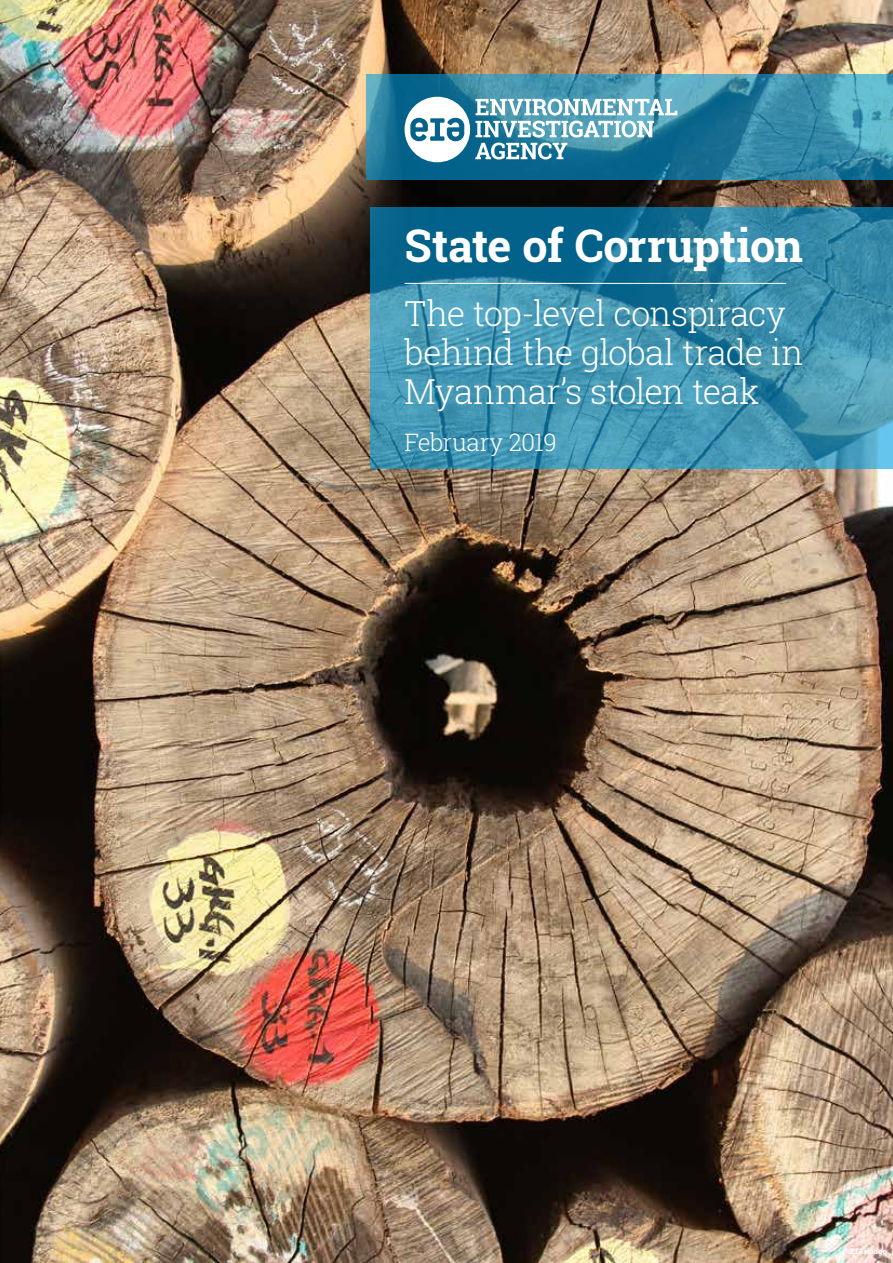
<style>
.page{position:relative;width:893px;height:1263px;background:#fff}
.page>*{position:absolute;margin:0;border:0;box-sizing:border-box;transform-origin:0 0}
.t1{font:700 45px "Roboto Slab";letter-spacing:-.015em;color:#fff}
.t2{font:300 34.5px/39px "Roboto Slab";letter-spacing:-.02em;color:#fff}
.t3{font:300 24px "Roboto Slab";letter-spacing:-.02em;color:#fff}
.t4{font:700 7.5px "Roboto Slab";letter-spacing:.025em;color:#fff}
</style>
<div class="page">
<img style="left:0;top:0;width:893px;height:1263px">
<svg style="left:371px;top:207px;width:522px;height:261px;background:#368baa"></svg>
<hr style="left:405px;top:283px;width:381px;height:1px;background:#fff">
<svg style="left:366px;top:74px;width:527px;height:106px;background:#2f85a4"></svg>
<svg style="left:405px;top:97px;width:272px;height:65px"></svg>
<h1 class="t1" style="left:405px;top:215px;width:400px">State of Corruption</h1>
<p class="t2" style="left:405px;top:293px;width:401px">The top-level conspiracy behind the global trade in<br>Myanmar’s stolen teak</p>
<p class="t3" style="left:405px;top:426px;width:154px">February 2019</p>
<p class="t4" style="left:845px;top:1246px;width:43px">©EIAimage</p>
</div>
